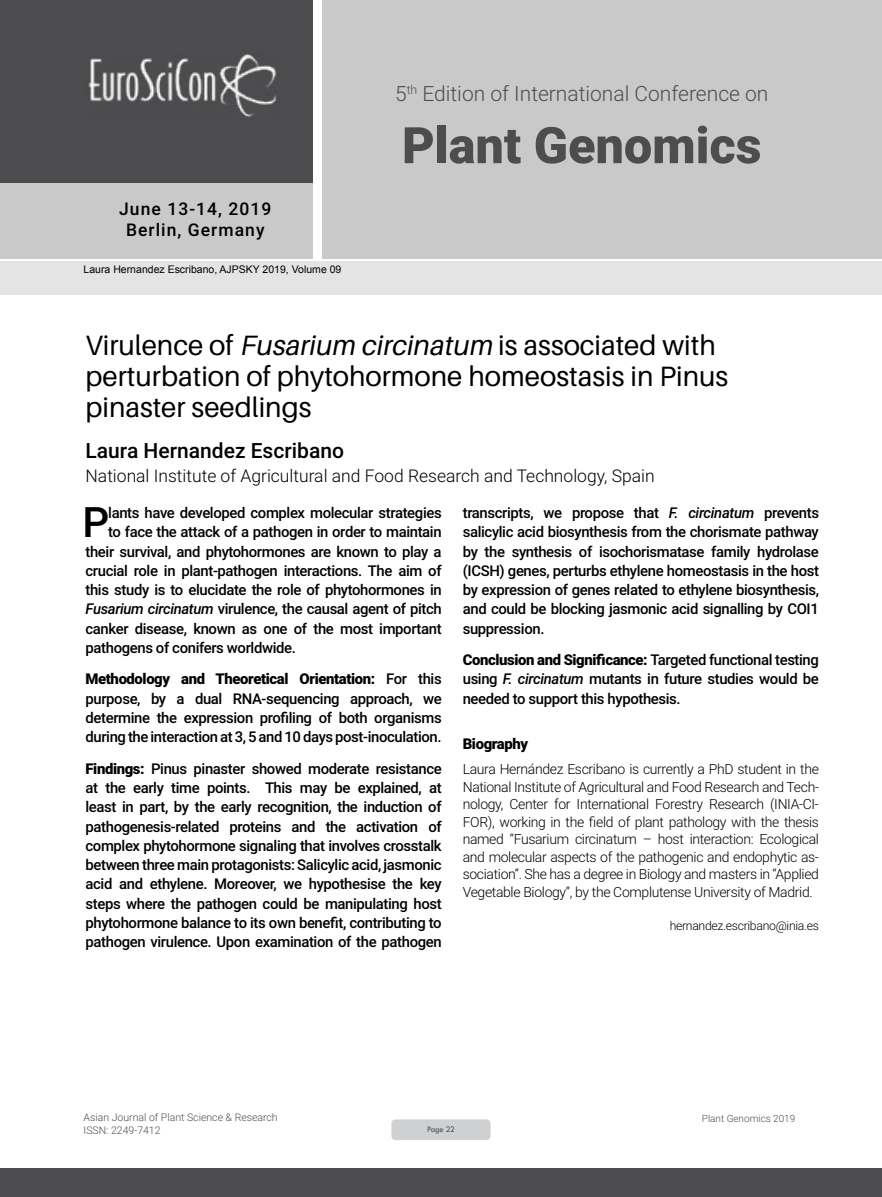
<style>
.page{position:relative;width:882px;height:1197px;background:#fff}
.page>*{position:absolute;margin:0;border:0;box-sizing:border-box;transform-origin:0 0}
.t1{font:900 50.4px "Roboto";color:#4d4d4f}
.t2{font:500 42px "Roboto";color:#000}
.t3{font:28px/30.8px "Aileron";color:#000}
.t4{font:300 21px "Roboto";color:#4d4d4f}
.t5{font:500 21px "Roboto";color:#000}
.t6{font:300 17.5px "Roboto";color:#000}
.t7{font:500 17.5px/21px "Roboto";letter-spacing:.06em;color:#000;text-align:center}
.t8{font:500 14.88px/19.2px "Roboto";letter-spacing:-.025em;color:#000;text-align:justify}
.t9{font:900 14.88px "Roboto";letter-spacing:-.025em;color:#000}
.t10{font:300 14px/17.5px "Roboto";letter-spacing:-.025em;color:#000;text-align:justify}
.t11{font:300 12.25px "Roboto";letter-spacing:-.025em;color:#000}
.t12{font:300 10.5px/12.6px "Roboto";color:#4d4d4f}
.t13{font:10.5px "Arial";color:#000}
.t14{font:300 9.97px "Roboto";color:#4d4d4f}
.t15{font:8.75px "Tw Cen";letter-spacing:-.02em;color:#4d4d4f;scale:.95 1}
.s1{font-style:italic}
.s2{font-weight:900}
</style>
<div class="page">
<div style="left:0;top:0;width:313px;height:183px;background:#4d4d4f"></div>
<div style="left:1px;top:183px;width:312px;height:76px;background:#c9c9ca"></div>
<div style="left:323px;top:0;width:559px;height:259px;background:#c9c9ca"></div>
<img style="left:88px;top:54px;width:188px;height:63px">
<div style="left:0;top:1169px;width:882px;height:28px;background:#4d4d4f"></div>
<div style="left:1px;top:261px;width:881px;height:33px;background:#e4e4e4"></div>
<div style="left:391px;top:1119px;width:100px;height:21px;background:#cfd0d2;border-radius:4px"></div>
<h3 class="t4" style="left:395px;top:79px;width:375px">5<sup>th</sup> Edition of International Conference on</h3>
<p class="t7" style="left:119px;top:198px;width:154px">June 13-14, 2019<br>Berlin, Germany</p>
<p class="t13" style="left:84px;top:262px;width:259px">Laura Hernandez Escribano, AJPSKY 2019, Volume 09</p>
<h1 class="t1" style="left:402px;top:110px;width:361px">Plant Genomics</h1>
<h3 class="t3" style="left:86px;top:331px;width:644px">Virulence of <span class="s1">Fusarium circinatum</span> is associated with perturbation of phytohormone homeostasis in Pinus pinaster seedlings</h3>
<h3 class="t5" style="left:86px;top:435px;width:260px">Laura Hernandez Escribano</h3>
<p class="t6" style="left:86px;top:464px;width:571px">National Institute of Agricultural and Food Research and Technology, Spain</p>
<h2 class="t2" style="left:83px;top:493px;width:28px">P</h2>
<p class="t8" style="left:108px;top:503px;width:335px">lants have developed complex molecular strategies</p>
<p class="t8" style="left:463px;top:503px;width:358px">transcripts, we propose that <span class="s1">F. circinatum</span> prevents salicylic acid biosynthesis from the chorismate pathway by the synthesis of isochorismatase family hydrolase (ICSH) genes, perturbs ethylene homeostasis in the host by expression of genes related to ethylene biosynthesis, and could be blocking jasmonic acid signalling by COI1 suppression.</p>
<p class="t8" style="left:463px;top:650px;width:358px"><span class="s2">Conclusion and Significance:</span> Targeted functional testing using <span class="s1">F. circinatum</span> mutants in future studies would be needed to support this hypothesis.</p>
<p class="t9" style="left:463px;top:734px;width:67px">Biography</p>
<p class="t10" style="left:463px;top:760px;width:358px">Laura Hernández Escribano is currently a PhD student in the National Institute of Agricultural and Food Research and Tech&shy;nology, Center for International Forestry Research (INIA-CI-FOR), working in the field of plant pathology with the thesis named “Fusarium circinatum – host interaction: Ecological and molecular aspects of the pathogenic and endophytic as&shy;sociation”. She has a degree in Biology and masters in “Applied Vegetable Biology”, by the Complutense University of Madrid.</p>
<p class="t11" style="left:670px;top:917px;width:151px">hernandez.escribano@inia.es</p>
<p class="t8" style="left:108px;top:522px;width:335px">to face the attack of a pathogen in order to maintain</p>
<p class="t8" style="left:86px;top:541px;width:358px">their survival, and phytohormones are known to play a</p>
<p class="t8" style="left:86px;top:560px;width:358px">crucial role in plant-pathogen interactions. The aim of</p>
<p class="t8" style="left:86px;top:580px;width:358px">this study is to elucidate the role of phytohormones in</p>
<p class="t8" style="left:86px;top:599px;width:358px"><span class="s1">Fusarium circinatum</span> virulence, the causal agent of pitch</p>
<p class="t8" style="left:86px;top:618px;width:358px">canker disease, known as one of the most important</p>
<p class="t8" style="left:86px;top:637px;width:212px">pathogens of conifers worldwide.</p>
<p class="t8" style="left:86px;top:669px;width:358px"><span class="s2">Methodology and Theoretical Orientation:</span> For this purpose, by a dual RNA-sequencing approach, we determine the expression profiling of both organisms during the interaction at 3, 5 and 10 days post-inoculation.</p>
<p class="t8" style="left:86px;top:758px;width:358px"><span class="s2">Findings:</span> Pinus pinaster showed moderate resistance at the early time points. This may be explained, at least in part, by the early recognition, the induction of pathogenesis-related proteins and the activation of complex phytohormone signaling that involves crosstalk between three main protagonists: Salicylic acid, jasmonic acid and ethylene. Moreover, we hypothesise the key steps where the pathogen could be manipulating host phytohormone balance to its own benefit, contributing to pathogen virulence. Upon examination of the pathogen</p>
<p class="t12" style="left:84px;top:1111px;width:196px">Asian Journal of Plant Science &amp; Research<br>ISSN: 2249-7412</p>
<p class="t15" style="left:427px;top:1124px;width:31px">Page 22</p>
<p class="t14" style="left:702px;top:1111px;width:95px">Plant Genomics 2019</p>
</div>
